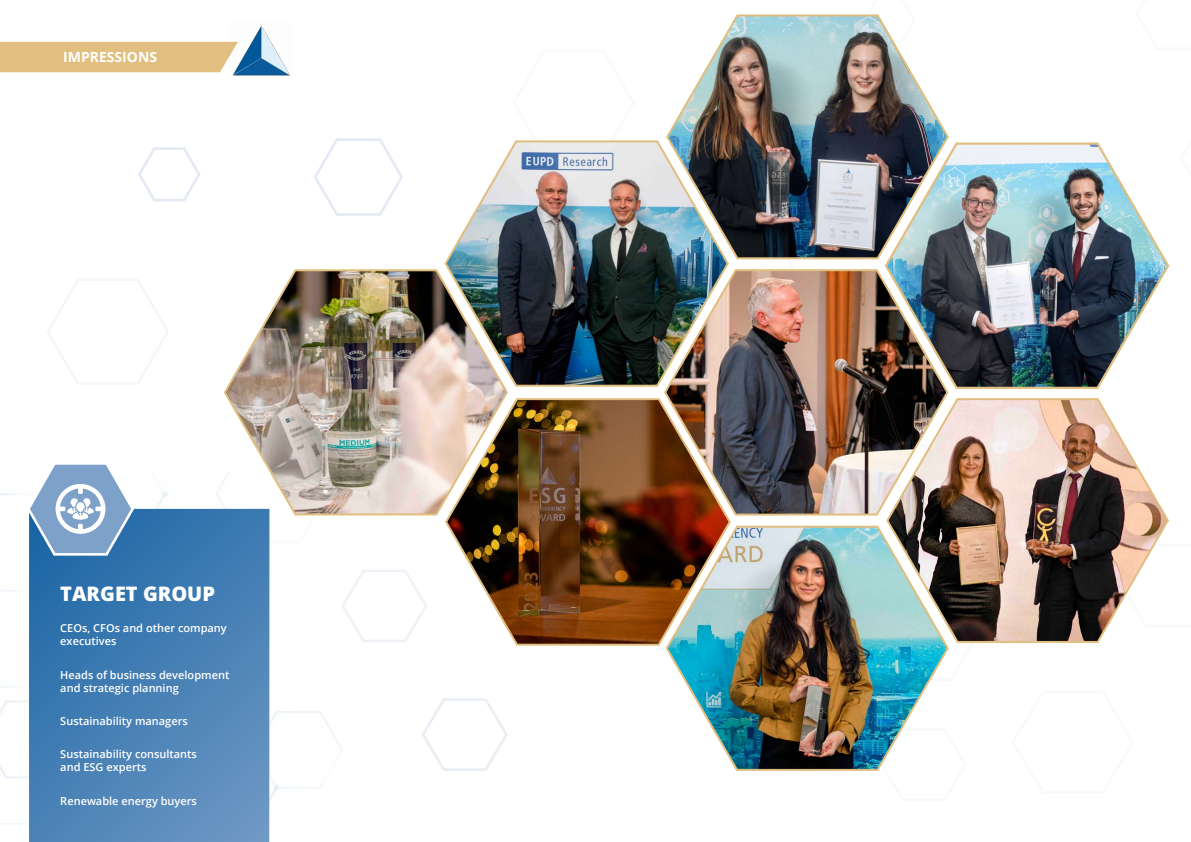
<style>
.page{position:relative;width:1191px;height:842px;background:#fff}
.page>*{position:absolute;margin:0;border:0;box-sizing:border-box;transform-origin:0 0}
.t1{font:800 20px "Open Sans";color:#fff}
.t2{font:700 14px "Open Sans";color:#fff}
.t3{font:14px "Open Sans";color:#fff}
.t4{font:600 11px/13.2px "Open Sans";color:#fff}
</style>
<div class="page">
<img style="left:0;top:484px;width:343px;height:358px">
<svg style="left:47px;top:279px;width:121px;height:105px"></svg>
<svg style="left:314px;top:138px;width:89px;height:78px"></svg>
<svg style="left:138px;top:147px;width:63px;height:55px"></svg>
<svg style="left:422px;top:698px;width:86px;height:73px"></svg>
<svg style="left:339px;top:567px;width:88px;height:76px"></svg>
<img style="left:222px;top:269px;width:286px;height:247px">
<img style="left:444px;top:396px;width:287px;height:250px">
<img style="left:663px;top:269px;width:286px;height:247px">
<img style="left:666px;top:14px;width:283px;height:246px">
<img style="left:885px;top:396px;width:284px;height:247px">
<svg style="left:29px;top:509px;width:240px;height:333px;background:#457fb4"></svg>
<img style="left:443px;top:139px;width:287px;height:249px">
<img style="left:883px;top:141px;width:287px;height:249px">
<img style="left:664px;top:524px;width:286px;height:247px">
<svg style="left:25px;top:464px;width:111px;height:93px"></svg>
<img style="left:230px;top:26px;width:60px;height:50px">
<div style="left:0;top:42px;width:238px;height:30px;background:#e0bf80"></div>
<p class="t2" style="left:63px;top:47px;width:96px">IMPRESSIONS</p>
<p class="t3" style="left:96px;top:48px;width:58px">AGENDA</p>
<h1 class="t1" style="left:60px;top:580px;width:156px">TARGET GROUP</h1>
<p class="t4" style="left:60px;top:621px;width:168px">CEOs, CFOs and other company executives</p>
<p class="t4" style="left:60px;top:668px;width:170px">Heads of business development and strategic planning</p>
<p class="t4" style="left:60px;top:714px;width:129px">Sustainability managers</p>
<p class="t4" style="left:60px;top:747px;width:138px">Sustainability consultants and ESG experts</p>
<p class="t4" style="left:60px;top:794px;width:138px">Renewable energy buyers</p>
</div>
